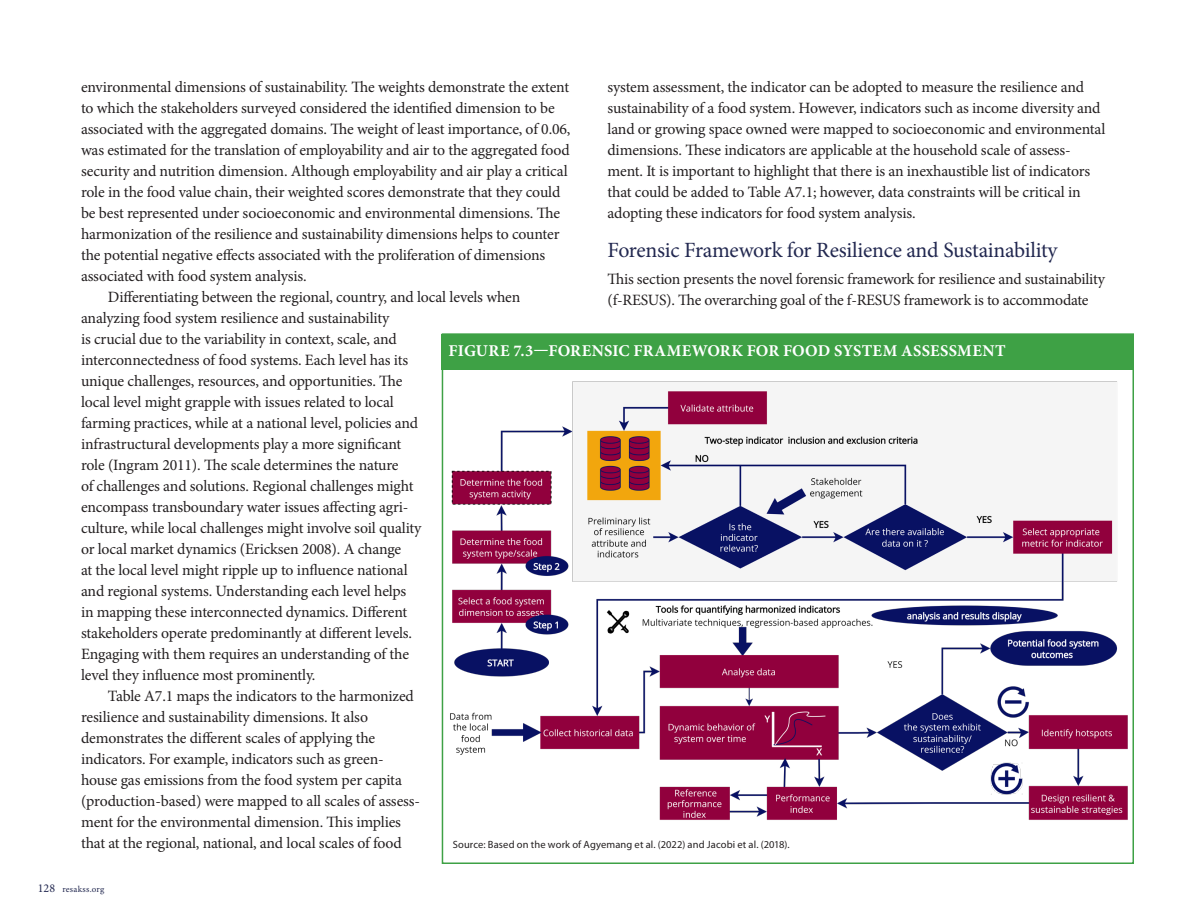
<style>
.page{position:relative;width:1188px;height:918px;background:#fff}
.page>*{position:absolute;margin:0;border:0;box-sizing:border-box;transform-origin:0 0}
.t1{font:21.75px "Minion Pro";letter-spacing:-.015em;color:#222850}
.t2{font:700 16.5px "Minion Pro";letter-spacing:.015em;color:#fff}
.t3{font:15.75px/21px "Minion Pro";letter-spacing:-.01em;color:#231f20}
.t4{font:10.5px "Myriad Pro";letter-spacing:.01em;color:#231f20}
.t5{font:9px "Minion Pro";letter-spacing:.025em;color:#222850}
.s1{font-size:12px}
</style>
<div class="page">
<div style="left:442px;top:333px;width:692px;height:531px;background:#fff;border:2px solid #3ea145"></div>
<div style="left:442px;top:334px;width:692px;height:35px;background:#3ea145"></div>
<img style="left:450px;top:381px;width:678px;height:439px">
<p class="t3" style="left:608px;top:77px;width:499px">system assessment, the indicator can be adopted to measure the resilience and sustainability of a food system. However, indicators such as income diversity and land or growing space owned were mapped to socioeconomic and environmental dimensions. These indicators are applicable at the household scale of assess&shy;ment. It is important to highlight that there is an inexhaustible list of indicators that could be added to Table A7.1; however, data constraints will be critical in adopting these indicators for food system analysis.</p>
<h1 class="t1" style="left:608px;top:235px;width:452px">Forensic Framework for Resilience and Sustainability</h1>
<p class="t3" style="left:607px;top:269px;width:499px">This section presents the novel forensic framework for resilience and sustainability (f-RESUS). The overarching goal of the f-RESUS framework is to accommodate</p>
<p class="t2" style="left:449px;top:339px;width:559px">FIGURE 7.3—FORENSIC FRAMEWORK FOR FOOD SYSTEM ASSESSMENT</p>
<p class="t3" style="left:81px;top:77px;width:490px">environmental dimensions of sustainability. The weights demonstrate the extent</p>
<p class="t3" style="left:81px;top:98px;width:475px">to which the stakeholders surveyed considered the identified dimension to be</p>
<p class="t3" style="left:81px;top:119px;width:491px">associated with the aggregated domains. The weight of least importance, of 0.06,</p>
<p class="t3" style="left:81px;top:140px;width:490px">was estimated for the translation of employability and air to the aggregated food</p>
<p class="t3" style="left:81px;top:161px;width:488px">security and nutrition dimension. Although employability and air play a critical</p>
<p class="t3" style="left:81px;top:182px;width:481px">role in the food value chain, their weighted scores demonstrate that they could</p>
<p class="t3" style="left:81px;top:203px;width:481px">be best represented under socioeconomic and environmental dimensions. The</p>
<p class="t3" style="left:81px;top:224px;width:480px">harmonization of the resilience and sustainability dimensions helps to counter</p>
<p class="t3" style="left:81px;top:245px;width:466px">the potential negative effects associated with the proliferation of dimensions</p>
<p class="t3" style="left:81px;top:266px;width:227px">associated with food system analysis.</p>
<p class="t3" style="left:108px;top:287px;width:414px">Differentiating between the regional, country, and local levels when</p>
<p class="t3" style="left:81px;top:308px;width:310px">analyzing food system resilience and sustainability</p>
<p class="t3" style="left:81px;top:329px;width:317px">is crucial due to the variability in context, scale, and</p>
<p class="t3" style="left:81px;top:350px;width:329px">interconnectedness of food systems. Each level has its</p>
<p class="t3" style="left:81px;top:371px;width:323px">unique challenges, resources, and opportunities. The</p>
<p class="t3" style="left:81px;top:392px;width:314px">local level might grapple with issues related to local</p>
<p class="t3" style="left:81px;top:413px;width:339px">farming practices, while at a national level, policies and</p>
<p class="t3" style="left:81px;top:434px;width:322px">infrastructural developments play a more significant</p>
<p class="t3" style="left:81px;top:455px;width:319px">role (Ingram 2011). The scale determines the nature</p>
<p class="t3" style="left:81px;top:476px;width:334px">of challenges and solutions. Regional challenges might</p>
<p class="t3" style="left:81px;top:497px;width:329px">encompass transboundary water issues affecting agri-</p>
<p class="t3" style="left:81px;top:518px;width:342px">culture, while local challenges might involve soil quality</p>
<p class="t3" style="left:81px;top:539px;width:322px">or local market dynamics (Ericksen 2008). A change</p>
<p class="t3" style="left:81px;top:560px;width:328px">at the local level might ripple up to influence national</p>
<p class="t3" style="left:81px;top:581px;width:327px">and regional systems. Understanding each level helps</p>
<p class="t3" style="left:81px;top:602px;width:328px">in mapping these interconnected dynamics. Different</p>
<p class="t3" style="left:81px;top:623px;width:333px">stakeholders operate predominantly at different levels.</p>
<p class="t3" style="left:81px;top:644px;width:330px">Engaging with them requires an understanding of the</p>
<p class="t3" style="left:81px;top:665px;width:236px">level they influence most prominently.</p>
<p class="t3" style="left:108px;top:686px;width:307px">Table A7.1 maps the indicators to the harmonized</p>
<p class="t3" style="left:81px;top:707px;width:289px">resilience and sustainability dimensions. It also</p>
<p class="t3" style="left:81px;top:728px;width:296px">demonstrates the different scales of applying the</p>
<p class="t3" style="left:81px;top:749px;width:304px">indicators. For example, indicators such as green-</p>
<p class="t3" style="left:81px;top:770px;width:322px">house gas emissions from the food system per capita</p>
<p class="t3" style="left:81px;top:791px;width:340px">(production-based) were mapped to all scales of assess-</p>
<p class="t3" style="left:81px;top:812px;width:322px">ment for the environmental dimension. This implies</p>
<p class="t3" style="left:81px;top:833px;width:322px">that at the regional, national, and local scales of food</p>
<p class="t4" style="left:453px;top:838px;width:338px">Source: Based on the work of Agyemang et al. (2022) and Jacobi et al. (2018).</p>
<p class="t5" style="left:38px;top:883px;width:68px"><span class="s1">128</span> resakss.org</p>
</div>
